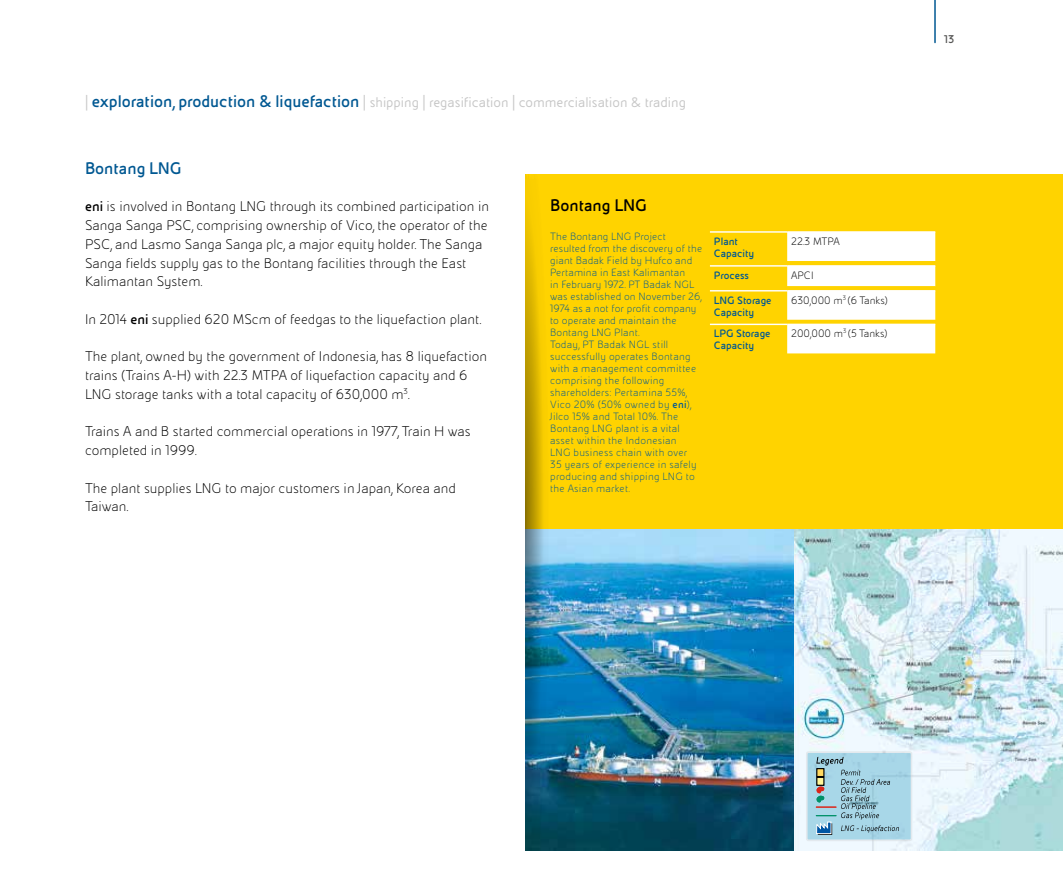
<style>
.page{position:relative;width:1063px;height:893px;background:#fff}
.page>*{position:absolute;margin:0;border:0;box-sizing:border-box;transform-origin:0 0}
.t1{font:700 18px "Eni Exp";color:#005892}
.t2{font:700 18px "Eni Exp";color:#000}
.t3{font:300 15px/18.8px "Eni Exp";color:#000}
.t4{font:15px "Eni Exp";color:#c6c6c6}
.t5{font:700 12px "Eni Exp";color:#575756}
.t6{font:700 11.4px/12px "Eni Exp";color:#005892}
.t7{font:300 11.4px "Eni Exp";color:#000}
.t8{font:300 11.25px/12px "Eni Exp";letter-spacing:.01em;color:#005892}
.s1{font-weight:700;font-size:18px;color:#005892}
.s2{font-weight:700}
</style>
<div class="page">
<hr style="left:934px;top:0;width:2px;height:43px;background:#005892">
<div style="left:525px;top:174px;width:538px;height:676px;background:#ffd300"></div>
<svg style="left:710px;top:233px;width:225px;height:120px"></svg>
<hr style="left:710px;top:231px;width:77px;height:2px;background:#fff">
<hr style="left:787px;top:231px;width:148px;height:2px;background:#fff">
<hr style="left:710px;top:265px;width:77px;height:2px;background:#fff">
<hr style="left:787px;top:265px;width:148px;height:2px;background:#fff">
<hr style="left:710px;top:290px;width:77px;height:1px;background:#fff">
<hr style="left:787px;top:290px;width:148px;height:1px;background:#fff">
<hr style="left:710px;top:324px;width:77px;height:1px;background:#fff">
<hr style="left:787px;top:324px;width:148px;height:1px;background:#fff">
<img style="left:525px;top:530px;width:538px;height:321px">
<div style="left:807px;top:752px;width:105px;height:88px;background:#a8d7e8;border-radius:2px"></div>
<div style="left:806px;top:751px;width:106px;height:90px;border:2px solid #c6c6c6;border-radius:2px"></div>
<svg style="left:816px;top:757px;width:83px;height:78px"></svg>
<img style="left:550px;top:529px;width:21px;height:321px">
<svg style="left:525px;top:204px;width:25px;height:646px"></svg>
<p class="t4" style="left:85px;top:95px;width:602px">| <span class="s1">exploration, production &amp; liquefaction</span> | shipping | regasification | commercialisation &amp; trading</p>
<p class="t1" style="left:85px;top:159px;width:98px">Bontang LNG</p>
<p class="t3" style="left:85px;top:198px;width:405px"><span class="s2">eni</span> is involved in Bontang LNG through its combined participation in Sanga Sanga PSC, comprising ownership of Vico, the operator of the PSC, and Lasmo Sanga Sanga plc, a major equity holder. The Sanga Sanga fields supply gas to the Bontang facilities through the East Kalimantan System.</p>
<p class="t3" style="left:85px;top:310px;width:398px">In 2014 <span class="s2">eni</span> supplied 620 MScm of feedgas to the liquefaction plant.</p>
<p class="t3" style="left:85px;top:348px;width:404px">The plant, owned by the government of Indonesia, has 8 liquefaction trains (Trains A-H) with 22.3 MTPA of liquefaction capacity and 6<br>LNG storage tanks with a total capacity of 630,000 m<sup>3</sup>.</p>
<p class="t3" style="left:85px;top:423px;width:387px">Trains A and B started commercial operations in 1977, Train H was completed in 1999.</p>
<p class="t3" style="left:85px;top:479px;width:372px">The plant supplies LNG to major customers in Japan, Korea and<br>Taiwan.</p>
<p class="t2" style="left:550px;top:196px;width:98px">Bontang LNG</p>
<p class="t8" style="left:550px;top:231px;width:153px">The Bontang LNG Project resulted from the discovery of the giant Badak Field by Hufco and<br>Pertamina in East Kalimantan<br>in February 1972. PT Badak NGL was established on November 26,<br>1974 as a not for profit company to operate and maintain the<br>Bontang LNG Plant.<br>Today, PT Badak NGL still successfully operates Bontang with a management committee comprising the following shareholders: Pertamina 55%,<br>Vico 20% (50% owned by <span class="s2">eni</span>),<br>Jilco 15% and Total 10%. The<br>Bontang LNG plant is a vital asset within the Indonesian<br>LNG business chain with over<br>35 years of experience in safely producing and shipping LNG to the Asian market.</p>
<p class="t6" style="left:714px;top:235px;width:42px">Plant<br>Capacity</p>
<p class="t7" style="left:791px;top:235px;width:50px">22.3 MTPA</p>
<p class="t6" style="left:714px;top:269px;width:37px">Process</p>
<p class="t7" style="left:791px;top:269px;width:24px">APCI</p>
<p class="t6" style="left:714px;top:294px;width:59px">LNG Storage<br>Capacity</p>
<p class="t7" style="left:791px;top:294px;width:98px">630,000 m<sup>3</sup> (6 Tanks)</p>
<p class="t6" style="left:714px;top:328px;width:58px">LPG Storage<br>Capacity</p>
<p class="t7" style="left:791px;top:328px;width:98px">200,000 m<sup>3</sup> (5 Tanks)</p>
<p class="t5" style="left:944px;top:33px;width:12px">13</p>
</div>
